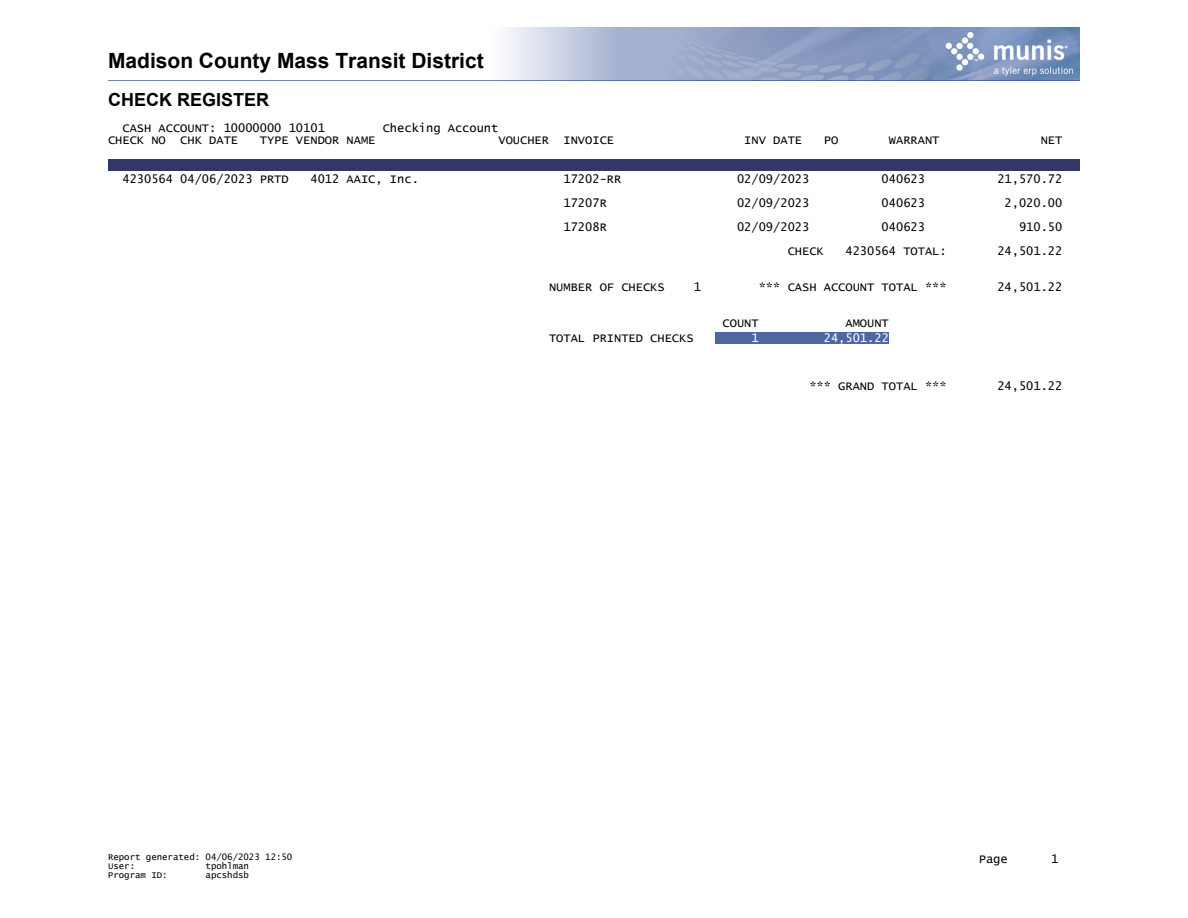
<style>
.page{position:relative;width:1188px;height:918px;background:#fff}
.page>*{position:absolute;margin:0;border:0;box-sizing:border-box;transform-origin:0 0}
.t1{font:700 21px "Arial";color:#000}
.t2{font:700 18px "Arial";color:#000}
.t3{font:12px "Lucida Console";color:#000}
.t4{font:12px "Lucida Console";color:#fff}
.t5{font:9px/9px "Lucida Console";color:#000}
</style>
<div class="page">
<img style="left:108px;top:27px;width:972px;height:54px">
<div style="left:108px;top:159px;width:972px;height:12px;background:#333768"></div>
<div style="left:715px;top:332px;width:174px;height:12px;background:#4d67a1"></div>
<h1 class="t1" style="left:108px;top:52px;width:377px">Madison County Mass Transit District</h1>
<h2 class="t2" style="left:108px;top:93px;width:163px">CHECK REGISTER</h2>
<p class="t3" style="left:122px;top:123px;width:204px">CASH ACCOUNT: 10000000 10101</p>
<p class="t3" style="left:383px;top:123px;width:117px">Checking Account</p>
<p class="t3" style="left:108px;top:135px;width:132px">CHECK NO CHK DATE</p>
<p class="t3" style="left:260px;top:135px;width:117px">TYPE VENDOR NAME</p>
<p class="t3" style="left:498px;top:135px;width:117px">VOUCHER INVOICE</p>
<p class="t3" style="left:744px;top:135px;width:59px">INV DATE</p>
<p class="t3" style="left:824px;top:135px;width:16px">PO</p>
<p class="t3" style="left:889px;top:135px;width:52px">WARRANT</p>
<p class="t3" style="left:1041px;top:135px;width:23px">NET</p>
<p class="t3" style="left:122px;top:173px;width:168px">4230564 04/06/2023 PRTD</p>
<p class="t3" style="left:310px;top:173px;width:110px">4012 AAIC, Inc.</p>
<p class="t3" style="left:564px;top:173px;width:59px">17202-RR</p>
<p class="t3" style="left:737px;top:173px;width:74px">02/09/2023</p>
<p class="t3" style="left:882px;top:173px;width:45px">040623</p>
<p class="t3" style="left:997px;top:173px;width:67px">21,570.72</p>
<p class="t3" style="left:564px;top:197px;width:45px">17207R</p>
<p class="t3" style="left:737px;top:197px;width:74px">02/09/2023</p>
<p class="t3" style="left:882px;top:197px;width:45px">040623</p>
<p class="t3" style="left:1005px;top:197px;width:59px">2,020.00</p>
<p class="t3" style="left:564px;top:221px;width:45px">17208R</p>
<p class="t3" style="left:737px;top:221px;width:74px">02/09/2023</p>
<p class="t3" style="left:882px;top:221px;width:45px">040623</p>
<p class="t3" style="left:1019px;top:221px;width:45px">910.50</p>
<p class="t3" style="left:788px;top:245px;width:38px">CHECK</p>
<p class="t3" style="left:846px;top:245px;width:103px">4230564 TOTAL:</p>
<p class="t3" style="left:997px;top:245px;width:67px">24,501.22</p>
<p class="t3" style="left:549px;top:281px;width:117px">NUMBER OF CHECKS</p>
<p class="t3" style="left:694px;top:281px;width:9px">1</p>
<p class="t3" style="left:759px;top:281px;width:189px">*** CASH ACCOUNT TOTAL ***</p>
<p class="t3" style="left:997px;top:281px;width:67px">24,501.22</p>
<p class="t3" style="left:723px;top:317px;width:38px">COUNT</p>
<p class="t3" style="left:846px;top:317px;width:45px">AMOUNT</p>
<p class="t3" style="left:549px;top:332px;width:146px">TOTAL PRINTED CHECKS</p>
<p class="t4" style="left:752px;top:332px;width:9px">1</p>
<p class="t4" style="left:824px;top:332px;width:67px">24,501.22</p>
<p class="t3" style="left:809px;top:380px;width:139px">*** GRAND TOTAL ***</p>
<p class="t3" style="left:997px;top:380px;width:67px">24,501.22</p>
<p class="t5" style="left:108px;top:853px;width:186px">Report generated: 04/06/2023 12:50<br>User:</p>
<p class="t5" style="left:206px;top:862px;width:45px">tpohlman</p>
<p class="t5" style="left:108px;top:871px;width:61px">Program ID:</p>
<p class="t5" style="left:206px;top:871px;width:45px">apcshdsb</p>
<p class="t3" style="left:979px;top:853px;width:30px">Page</p>
<p class="t3" style="left:1051px;top:853px;width:9px">1</p>
</div>
